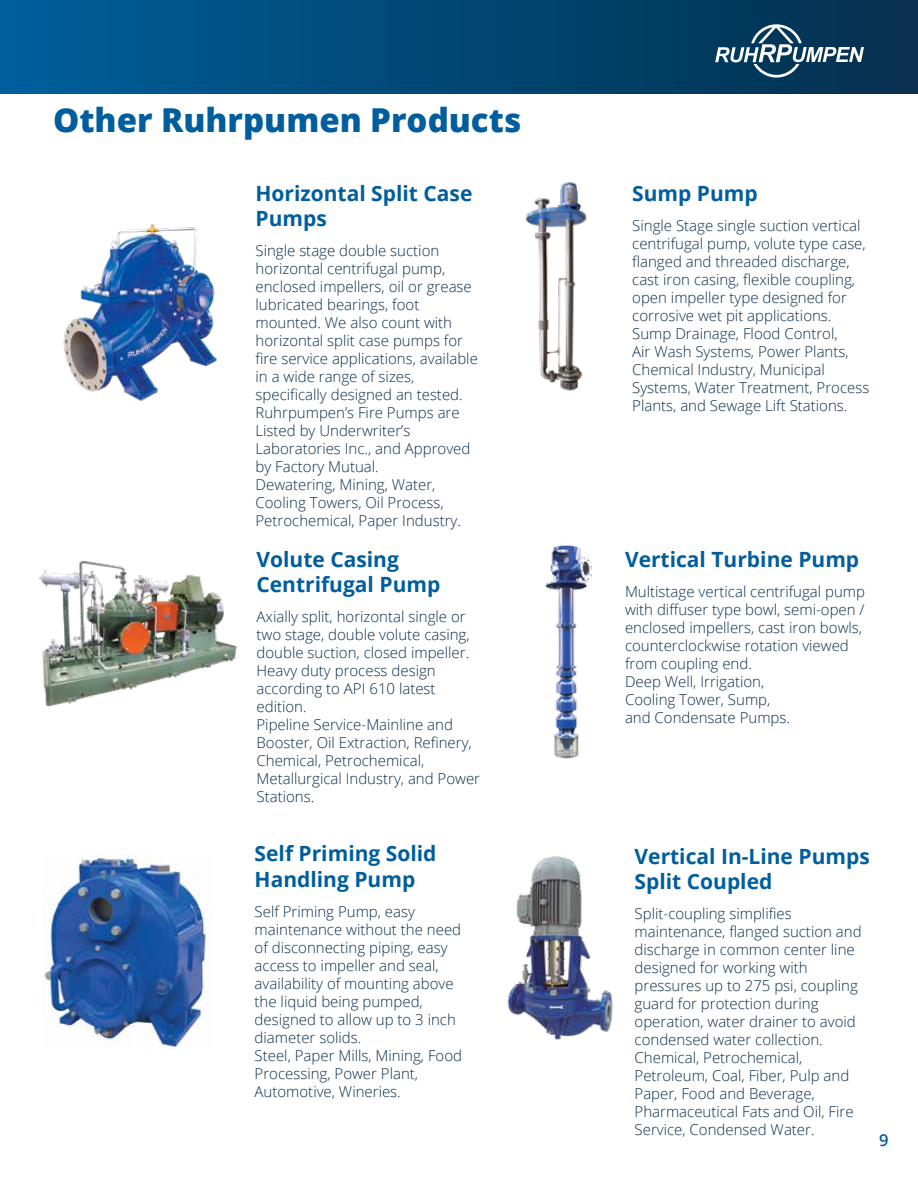
<style>
.page{position:relative;width:918px;height:1188px;background:#fff}
.page>*{position:absolute;margin:0;border:0;box-sizing:border-box;transform-origin:0 0}
.t1{font:800 33px "Open Sans";color:#005e9e}
.t2{font:700 21px/25.2px "Open Sans";color:#005e9e}
.t3{font:600 16.5px "Open Sans";color:#005e9e}
.t4{font:300 15px/18px "Open Sans";color:#0c2e4d}
</style>
<div class="page">
<img style="left:507px;top:856px;width:106px;height:184px">
<img style="left:525px;top:182px;width:62px;height:209px">
<img style="left:545px;top:544px;width:47px;height:215px">
<img style="left:38px;top:560px;width:199px;height:147px">
<img style="left:63px;top:224px;width:154px;height:177px">
<img style="left:44px;top:856px;width:167px;height:191px">
<div style="left:0;top:0;width:918px;height:94px;background:linear-gradient(to right,#005f9b,#04304d)"></div>
<svg style="left:715px;top:24px;width:149px;height:54px;background:#345e79"></svg>
<h1 class="t1" style="left:53px;top:94px;width:470px">Other Ruhrpumen Products</h1>
<h2 class="t2" style="left:256px;top:180px;width:218px">Horizontal Split Case<br>Pumps</h2>
<p class="t4" style="left:256px;top:241px;width:224px">Single stage double suction horizontal centrifugal pump, enclosed impellers, oil or grease lubricated bearings, foot mounted. We also count with horizontal split case pumps for fire service applications, available in a wide range of sizes, specifically designed an tested.<br>Ruhrpumpen’s Fire Pumps are<br>Listed by Underwriter’s<br>Laboratories Inc., and Approved by Factory Mutual.<br>Dewatering, Mining, Water,<br>Cooling Towers, Oil Process,<br>Petrochemical, Paper Industry.</p>
<h2 class="t2" style="left:257px;top:546px;width:185px">Volute Casing<br>Centrifugal Pump</h2>
<p class="t4" style="left:257px;top:607px;width:225px">Axially split, horizontal single or two stage, double volute casing, double suction, closed impeller.<br>Heavy duty process design according to API 610 latest edition.<br>Pipeline Service-Mainline and<br>Booster, Oil Extraction, Refinery,<br>Chemical, Petrochemical,<br>Metallurgical Industry, and Power<br>Stations.</p>
<h2 class="t2" style="left:255px;top:841px;width:183px">Self Priming Solid<br>Handling Pump</h2>
<p class="t4" style="left:255px;top:902px;width:209px">Self Priming Pump, easy maintenance without the need of disconnecting piping, easy access to impeller and seal, availability of mounting above the liquid being pumped, designed to allow up to 3 inch diameter solids.<br>Steel, Paper Mills, Mining, Food<br>Processing, Power Plant,<br>Automotive, Wineries.</p>
<h2 class="t2" style="left:632px;top:180px;width:127px">Sump Pump</h2>
<p class="t4" style="left:632px;top:216px;width:239px">Single Stage single suction vertical centrifugal pump, volute type case, flanged and threaded discharge, cast iron casing, flexible coupling, open impeller type designed for corrosive wet pit applications.<br>Sump Drainage, Flood Control,<br>Air Wash Systems, Power Plants, Chemical Industry, Municipal Systems, Water Treatment, Process Plants, and Sewage Lift Stations.</p>
<h2 class="t2" style="left:625px;top:547px;width:236px">Vertical Turbine Pump</h2>
<p class="t4" style="left:625px;top:583px;width:242px">Multistage vertical centrifugal pump with diffuser type bowl, semi-open / enclosed impellers, cast iron bowls, counterclockwise rotation viewed from coupling end.<br>Deep Well, Irrigation,<br>Cooling Tower, Sump,<br>and Condensate Pumps.</p>
<h2 class="t2" style="left:635px;top:843px;width:237px">Vertical In-Line Pumps<br>Split Coupled</h2>
<p class="t4" style="left:635px;top:904px;width:229px">Split-coupling simplifies maintenance, flanged suction and discharge in common center line designed for working with pressures up to 275 psi, coupling guard for protection during operation, water drainer to avoid condensed water collection.<br>Chemical, Petrochemical,<br>Petroleum, Coal, Fiber, Pulp and<br>Paper, Food and Beverage,<br>Pharmaceutical Fats and Oil, Fire<br>Service, Condensed Water.</p>
<p class="t3" style="left:879px;top:1129px;width:11px">9</p>
</div>
